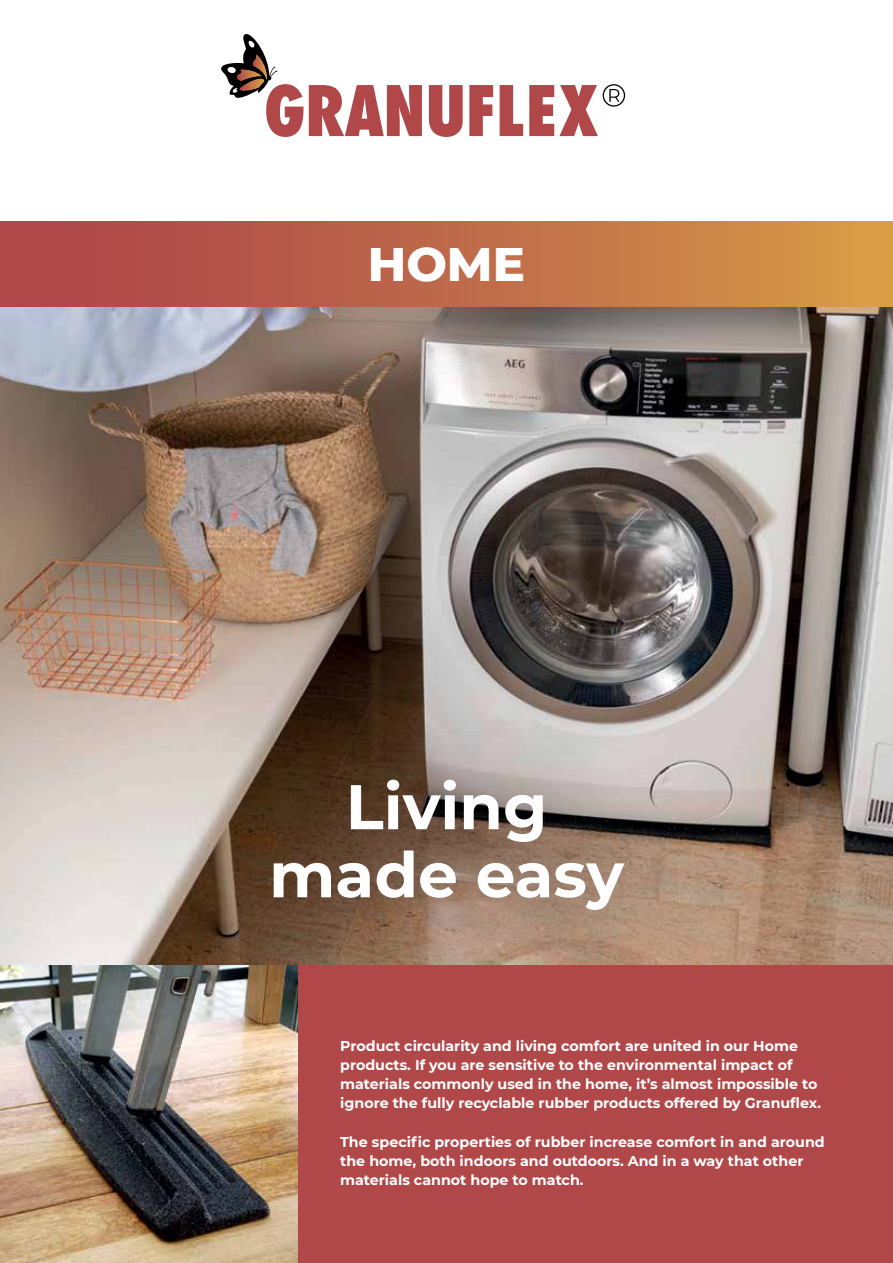
<style>
.page{position:relative;width:893px;height:1263px;background:#fff}
.page>*{position:absolute;margin:0;border:0;box-sizing:border-box;transform-origin:0 0}
.t1{font:700 63px/68.1px "Montserrat";color:#fff;text-align:center}
.t2{font:800 48px "Montserrat";color:#fff}
.t3{font:700 14.25px/19.2px "Montserrat";color:#fff}
</style>
<div class="page">
<img style="left:0;top:306px;width:893px;height:659px">
<div style="left:184px;top:694px;width:524px;height:301px;background:#000;opacity:.75"></div>
<div style="left:0;top:221px;width:893px;height:85px;background:linear-gradient(to right,#aa3e4a,#d59a47)"></div>
<svg style="left:221px;top:34px;width:82px;height:103px"></svg>
<svg style="left:309px;top:85px;width:113px;height:51px"></svg>
<svg style="left:429px;top:85px;width:34px;height:52px"></svg>
<svg style="left:469px;top:85px;width:24px;height:51px"></svg>
<svg style="left:500px;top:85px;width:23px;height:51px"></svg>
<svg style="left:529px;top:84px;width:96px;height:52px"></svg>
<div style="left:298px;top:965px;width:595px;height:298px;background:#b04849"></div>
<img style="left:0;top:965px;width:298px;height:298px">
<h2 class="t2" style="left:368px;top:236px;width:159px">HOME</h2>
<h1 class="t1" style="left:269px;top:777px;width:356px">Living made easy</h1>
<p class="t3" style="left:340px;top:1037px;width:482px">Product circularity and living comfort are united in our Home products. If you are sensitive to the environmental impact of materials commonly used in the home, it’s almost impossible to ignore the fully recyclable rubber products offered by Granuflex.</p>
<p class="t3" style="left:340px;top:1131px;width:486px">The specific properties of rubber increase comfort in and around the home, both indoors and outdoors. And in a way that other materials cannot hope to match.</p>
</div>
